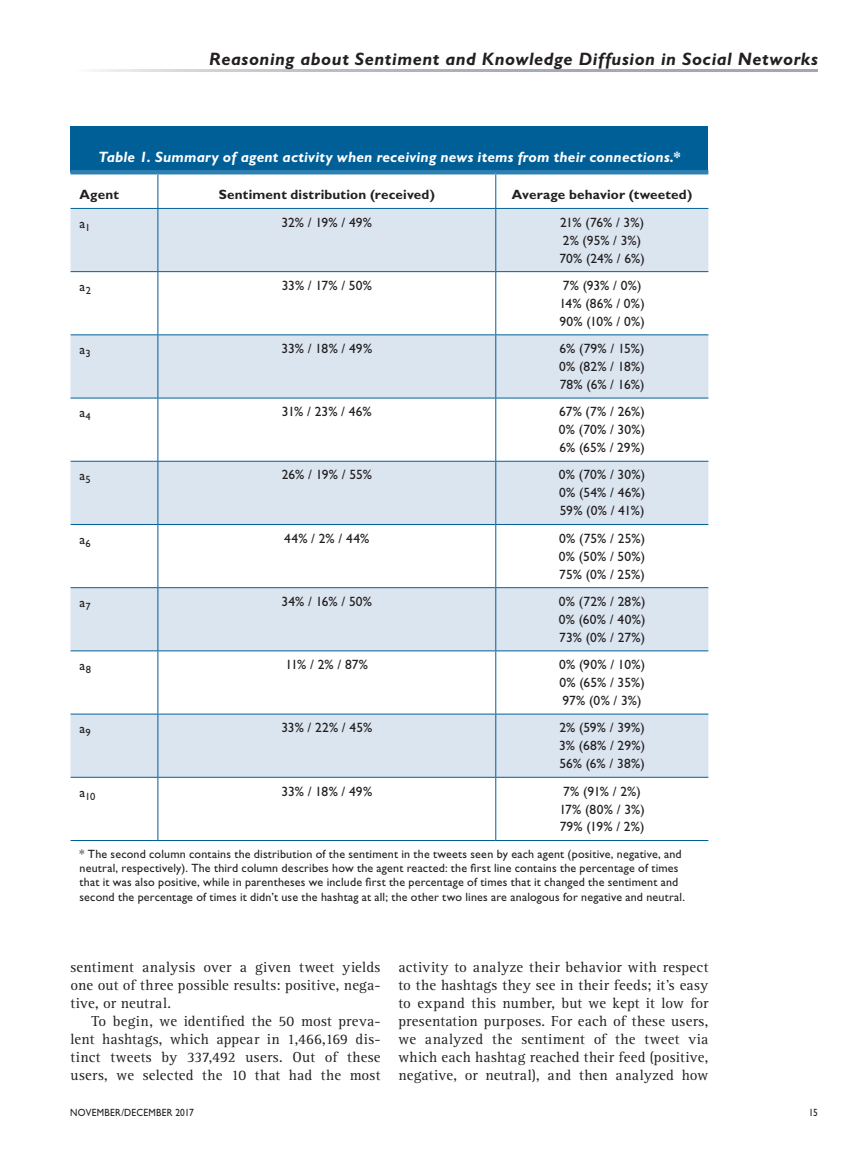
<style>
.page{position:relative;width:851px;height:1161px;background:#fff}
.page>*{position:absolute;margin:0;border:0;box-sizing:border-box;transform-origin:0 0}
.t1{font:italic 700 18px "Gill Sans Std";letter-spacing:.03em;color:#231f20}
.t2{font:15px/18px "Rotis Serif Std";letter-spacing:.015em;color:#231f20;text-align:justify}
.t3{font:italic 700 15px "Gill Sans Std";letter-spacing:.01em;color:#fff}
.t4{font:13.5px/18px "Gill Sans Std";color:#231f20;text-align:justify}
.t5{font:700 13.5px "Gill Sans Std";letter-spacing:.015em;color:#231f20}
.t6{font:12px/14.4px "Gill Sans Std";letter-spacing:.015em;color:#231f20}
.t7{font:10.5px "Gill Sans Std";letter-spacing:.03em;color:#231f20;scale:.9 1}
.t8{font:10.5px "Gill Sans Std";letter-spacing:.03em;color:#231f20}
</style>
<div class="page">
<div style="left:70px;top:126px;width:638px;height:46px;background:#005f97"></div>
<svg style="left:70px;top:174px;width:638px;height:34px"></svg>
<div style="left:70px;top:209px;width:638px;height:62px;background:#dbe5f0"></div>
<svg style="left:70px;top:272px;width:638px;height:568px"></svg>
<hr style="left:70px;top:170px;width:88px;height:4px;background:#2d80b1">
<hr style="left:158px;top:170px;width:337px;height:4px;background:#2d80b1">
<hr style="left:495px;top:170px;width:213px;height:4px;background:#2d80b1">
<hr style="left:157px;top:174px;width:1px;height:34px;background:#005f97">
<hr style="left:495px;top:174px;width:1px;height:34px;background:#005f97">
<hr style="left:70px;top:208px;width:88px;height:1px;background:#005f97">
<hr style="left:158px;top:208px;width:337px;height:1px;background:#005f97">
<hr style="left:157px;top:209px;width:1px;height:62px;background:#005f97">
<hr style="left:495px;top:208px;width:213px;height:1px;background:#005f97">
<hr style="left:495px;top:209px;width:1px;height:62px;background:#005f97">
<hr style="left:70px;top:271px;width:88px;height:1px;background:#005f97">
<hr style="left:158px;top:271px;width:337px;height:1px;background:#005f97">
<hr style="left:157px;top:272px;width:1px;height:62px;background:#005f97">
<hr style="left:495px;top:271px;width:213px;height:1px;background:#005f97">
<hr style="left:495px;top:272px;width:1px;height:62px;background:#005f97">
<hr style="left:70px;top:334px;width:88px;height:1px;background:#005f97">
<hr style="left:158px;top:334px;width:337px;height:1px;background:#005f97">
<hr style="left:157px;top:335px;width:1px;height:63px;background:#005f97">
<hr style="left:495px;top:334px;width:213px;height:1px;background:#005f97">
<hr style="left:495px;top:335px;width:1px;height:63px;background:#005f97">
<hr style="left:70px;top:398px;width:88px;height:1px;background:#005f97">
<hr style="left:158px;top:398px;width:337px;height:1px;background:#005f97">
<hr style="left:157px;top:398px;width:1px;height:63px;background:#005f97">
<hr style="left:495px;top:398px;width:213px;height:1px;background:#005f97">
<hr style="left:495px;top:398px;width:1px;height:63px;background:#005f97">
<hr style="left:70px;top:461px;width:88px;height:1px;background:#005f97">
<hr style="left:158px;top:461px;width:337px;height:1px;background:#005f97">
<hr style="left:157px;top:462px;width:1px;height:62px;background:#005f97">
<hr style="left:495px;top:461px;width:213px;height:1px;background:#005f97">
<hr style="left:495px;top:462px;width:1px;height:62px;background:#005f97">
<hr style="left:70px;top:524px;width:88px;height:1px;background:#005f97">
<hr style="left:158px;top:524px;width:337px;height:1px;background:#005f97">
<hr style="left:157px;top:525px;width:1px;height:62px;background:#005f97">
<hr style="left:495px;top:524px;width:213px;height:1px;background:#005f97">
<hr style="left:495px;top:525px;width:1px;height:62px;background:#005f97">
<hr style="left:70px;top:587px;width:88px;height:1px;background:#005f97">
<hr style="left:158px;top:587px;width:337px;height:1px;background:#005f97">
<hr style="left:157px;top:588px;width:1px;height:63px;background:#005f97">
<hr style="left:495px;top:587px;width:213px;height:1px;background:#005f97">
<hr style="left:495px;top:588px;width:1px;height:63px;background:#005f97">
<hr style="left:70px;top:651px;width:88px;height:1px;background:#005f97">
<hr style="left:158px;top:651px;width:337px;height:1px;background:#005f97">
<hr style="left:157px;top:651px;width:1px;height:63px;background:#005f97">
<hr style="left:495px;top:651px;width:213px;height:1px;background:#005f97">
<hr style="left:495px;top:651px;width:1px;height:63px;background:#005f97">
<hr style="left:70px;top:714px;width:88px;height:1px;background:#005f97">
<hr style="left:158px;top:714px;width:337px;height:1px;background:#005f97">
<hr style="left:157px;top:714px;width:1px;height:63px;background:#005f97">
<hr style="left:495px;top:714px;width:213px;height:1px;background:#005f97">
<hr style="left:495px;top:714px;width:1px;height:63px;background:#005f97">
<hr style="left:70px;top:777px;width:88px;height:1px;background:#005f97">
<hr style="left:158px;top:777px;width:337px;height:1px;background:#005f97">
<hr style="left:157px;top:778px;width:1px;height:62px;background:#005f97">
<hr style="left:495px;top:777px;width:213px;height:1px;background:#005f97">
<hr style="left:495px;top:778px;width:1px;height:62px;background:#005f97">
<hr style="left:70px;top:840px;width:88px;height:1px;background:#005f97">
<hr style="left:158px;top:840px;width:337px;height:1px;background:#005f97">
<hr style="left:495px;top:840px;width:213px;height:1px;background:#005f97">
<p class="t1" style="left:209px;top:48px;width:610px">Reasoning about Sentiment and Knowledge Diffusion in Social Networks</p>
<p class="t3" style="left:98px;top:148px;width:583px">Table 1. Summary of agent activity when receiving news items from their connections.*</p>
<p class="t5" style="left:80px;top:187px;width:41px">Agent</p>
<p class="t5" style="left:219px;top:187px;width:218px">Sentiment distribution (received)</p>
<p class="t5" style="left:512px;top:187px;width:182px">Average behavior (tweeted)</p>
<p class="t4" style="left:80px;top:214px;width:12px">a<sub>1</sub></p>
<p class="t4" style="left:281px;top:213px;width:92px">32% / 19% / 49%</p>
<p class="t4" style="left:559px;top:213px;width:87px;text-align:left">21% (76% / 3%)<br>2% (95% / 3%)<br>70% (24% / 6%)</p>
<p class="t4" style="left:79px;top:277px;width:13px">a<sub>2</sub></p>
<p class="t4" style="left:282px;top:276px;width:92px">33% / 17% / 50%</p>
<p class="t4" style="left:559px;top:276px;width:87px;text-align:left">7% (93% / 0%)<br>14% (86% / 0%)<br>90% (10% / 0%)</p>
<p class="t4" style="left:79px;top:341px;width:13px">a<sub>3</sub></p>
<p class="t4" style="left:281px;top:340px;width:92px">33% / 18% / 49%</p>
<p class="t4" style="left:559px;top:340px;width:87px">6% (79% / 15%)<br>0% (82% / 18%)<br>78% (6% / 16%)</p>
<p class="t4" style="left:80px;top:404px;width:13px">a<sub>4</sub></p>
<p class="t4" style="left:282px;top:403px;width:91px">31% / 23% / 46%</p>
<p class="t4" style="left:559px;top:403px;width:88px">67% (7% / 26%)<br>0% (70% / 30%)<br>6% (65% / 29%)</p>
<p class="t4" style="left:79px;top:467px;width:13px">a<sub>5</sub></p>
<p class="t4" style="left:282px;top:466px;width:92px">26% / 19% / 55%</p>
<p class="t4" style="left:559px;top:466px;width:88px">0% (70% / 30%)<br>0% (54% / 46%)<br>59% (0% / 41%)</p>
<p class="t4" style="left:79px;top:530px;width:13px">a<sub>6</sub></p>
<p class="t4" style="left:284px;top:529px;width:86px">44% / 2% / 44%</p>
<p class="t4" style="left:559px;top:529px;width:88px">0% (75% / 25%)<br>0% (50% / 50%)<br>75% (0% / 25%)</p>
<p class="t4" style="left:80px;top:593px;width:13px">a<sub>7</sub></p>
<p class="t4" style="left:281px;top:592px;width:92px">34% / 16% / 50%</p>
<p class="t4" style="left:558px;top:592px;width:88px">0% (72% / 28%)<br>0% (60% / 40%)<br>73% (0% / 27%)</p>
<p class="t4" style="left:80px;top:657px;width:13px">a<sub>8</sub></p>
<p class="t4" style="left:285px;top:656px;width:84px">11% / 2% / 87%</p>
<p class="t4" style="left:559px;top:656px;width:87px">0% (90% / 10%)<br>0% (65% / 35%)<br>97% (0% / 3%)</p>
<p class="t4" style="left:80px;top:720px;width:13px">a<sub>9</sub></p>
<p class="t4" style="left:281px;top:719px;width:92px">33% / 22% / 45%</p>
<p class="t4" style="left:559px;top:719px;width:87px">2% (59% / 39%)<br>3% (68% / 29%)<br>56% (6% / 38%)</p>
<p class="t8" style="left:80px;top:790px;width:17px"><sup>a</sup>10</p>
<p class="t4" style="left:281px;top:782px;width:92px">33% / 18% / 49%</p>
<p class="t4" style="left:559px;top:782px;width:87px;text-align:left">7% (91% / 2%)<br>17% (80% / 3%)<br>79% (19% / 2%)</p>
<p class="t6" style="left:80px;top:847px;width:607px">* The second column contains the distribution of the sentiment in the tweets seen by each agent (positive, negative, and neutral, respectively). The third column describes how the agent reacted: the first line contains the percentage of times that it was also positive, while in parentheses we include first the percentage of times that it changed the sentiment and second the percentage of times it didn’t use the hashtag at all; the other two lines are analogous for negative and neutral.</p>
<p class="t2" style="left:70px;top:958px;width:311px">sentiment analysis over a given tweet yields one out of three possible results: positive, nega&shy;tive, or neutral.</p>
<p class="t2" style="left:70px;top:1012px;width:311px;text-indent:21px">To begin, we identified the 50 most preva&shy;lent hashtags, which appear in 1,466,169 dis&shy;tinct tweets by 337,492 users. Out of these users, we selected the 10 that had the most</p>
<p class="t2" style="left:398px;top:958px;width:311px">activity to analyze their behavior with respect to the hashtags they see in their feeds; it’s easy to expand this number, but we kept it low for presentation purposes. For each of these users, we analyzed the sentiment of the tweet via which each hashtag reached their feed (positive, negative, or neutral), and then analyzed how</p>
<p class="t7" style="left:70px;top:1106px;width:139px">NOVEMBER/DECEMBER 2017</p>
<p class="t7" style="left:808px;top:1106px;width:12px">15</p>
</div>
